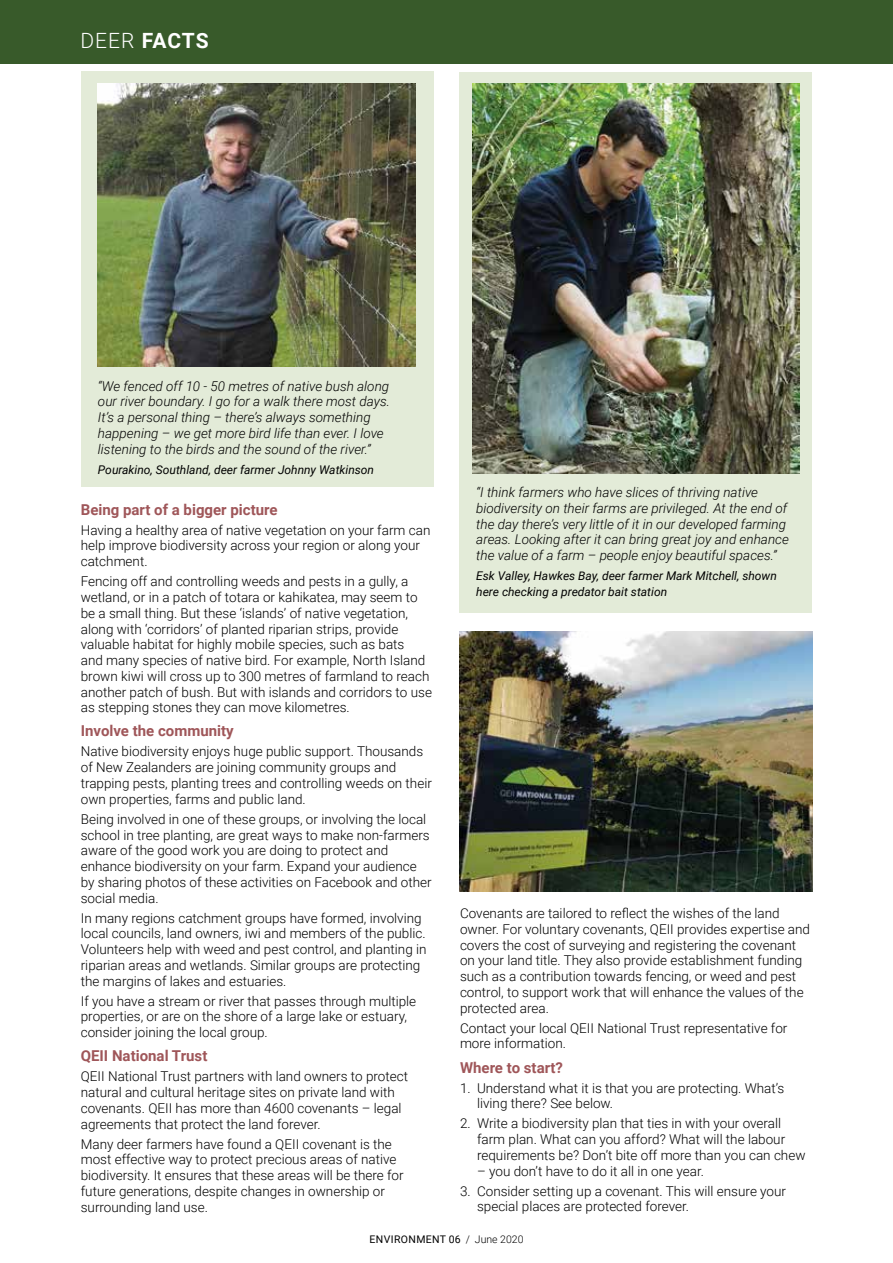
<style>
.page{position:relative;width:893px;height:1263px;background:#fff}
.page>*{position:absolute;margin:0;border:0;box-sizing:border-box;transform-origin:0 0}
.t1{font:700 21px "Roboto";letter-spacing:.04em;color:#fff}
.t2{font:700 15px "Roboto";color:#9f5659}
.t3{font:300 13.5px/15.8px "Roboto";color:#000}
.t4{font:italic 300 13.5px/15.8px "Roboto";color:#000}
.t5{font:italic 12px/15.8px "Roboto";color:#000}
.t6{font:10.5px "Roboto";letter-spacing:.035em;color:#000}
.s1{font-weight:300}
</style>
<div class="page">
<div style="left:81px;top:72px;width:353px;height:415px;background:#e3ebd8"></div>
<div style="left:459px;top:72px;width:353px;height:540px;background:#e3ebd8"></div>
<img style="left:459px;top:631px;width:353px;height:261px">
<div style="left:0;top:0;width:893px;height:64px;background:#385a2a"></div>
<img style="left:98px;top:84px;width:317px;height:282px">
<img style="left:472px;top:84px;width:327px;height:390px">
<h1 class="t1" style="left:80px;top:26px;width:130px"><span class="s1">DEER</span> FACTS</h1>
<p class="t4" style="left:98px;top:377px;width:293px">“We fenced off 10 - 50 metres of native bush along our river boundary. I go for a walk there most days.<br>It’s a personal thing – there’s always something happening – we get more bird life than ever. I love listening to the birds and the sound of the river.”</p>
<p class="t5" style="left:98px;top:461px;width:278px">Pourakino, Southland, deer farmer Johnny Watkinson</p>
<p class="t2" style="left:81px;top:499px;width:198px">Being part of a bigger picture</p>
<p class="t3" style="left:81px;top:521px;width:351px">Having a healthy area of native vegetation on your farm can help improve biodiversity across your region or along your catchment.</p>
<p class="t3" style="left:81px;top:573px;width:353px">Fencing off and controlling weeds and pests in a gully, a wetland, or in a patch of totara or kahikatea, may seem to be a small thing. But these ‘islands’ of native vegetation, along with ‘corridors’ of planted riparian strips, provide valuable habitat for highly mobile species, such as bats<br>and many species of native bird. For example, North Island brown kiwi will cross up to 300 metres of farmland to reach another patch of bush. But with islands and corridors to use as stepping stones they can move kilometres.</p>
<p class="t2" style="left:81px;top:721px;width:155px">Involve the community</p>
<p class="t3" style="left:81px;top:743px;width:353px">Native biodiversity enjoys huge public support. Thousands of New Zealanders are joining community groups and trapping pests, planting trees and controlling weeds on their own properties, farms and public land.</p>
<p class="t3" style="left:81px;top:810px;width:352px">Being involved in one of these groups, or involving the local school in tree planting, are great ways to make non-farmers aware of the good work you are doing to protect and enhance biodiversity on your farm. Expand your audience by sharing photos of these activities on Facebook and other social media.</p>
<p class="t3" style="left:81px;top:909px;width:347px">In many regions catchment groups have formed, involving local councils, land owners, iwi and members of the public.<br>Volunteers help with weed and pest control, and planting in riparian areas and wetlands. Similar groups are protecting the margins of lakes and estuaries.</p>
<p class="t3" style="left:81px;top:992px;width:337px">If you have a stream or river that passes through multiple properties, or are on the shore of a large lake or estuary, consider joining the local group.</p>
<p class="t2" style="left:81px;top:1045px;width:128px">QEII National Trust</p>
<p class="t3" style="left:81px;top:1068px;width:329px">QEII National Trust partners with land owners to protect natural and cultural heritage sites on private land with covenants. QEII has more than 4600 covenants – legal agreements that protect the land forever.</p>
<p class="t3" style="left:81px;top:1135px;width:324px">Many deer farmers have found a QEII covenant is the most effective way to protect precious areas of native biodiversity. It ensures that these areas will be there for future generations, despite changes in ownership or surrounding land use.</p>
<p class="t4" style="left:476px;top:484px;width:314px">“I think farmers who have slices of thriving native biodiversity on their farms are privileged. At the end of the day there’s very little of it in our developed farming areas. Looking after it can bring great joy and enhance the value of a farm – people enjoy beautiful spaces.”</p>
<p class="t5" style="left:476px;top:567px;width:302px">Esk Valley, Hawkes Bay, deer farmer Mark Mitchell, shown here checking a predator bait station</p>
<p class="t3" style="left:460px;top:905px;width:352px">Covenants are tailored to reflect the wishes of the land owner. For voluntary covenants, QEII provides expertise and covers the cost of surveying and registering the covenant on your land title. They also provide establishment funding such as a contribution towards fencing, or weed and pest control, to support work that will enhance the values of the protected area.</p>
<p class="t3" style="left:460px;top:1019px;width:329px">Contact your local QEII National Trust representative for more information.</p>
<p class="t2" style="left:460px;top:1057px;width:105px">Where to start?</p>
<p class="t3" style="left:477px;top:1079px;width:309px;text-indent:-17px">1. Understand what it is that you are protecting. What’s living there? See below.</p>
<p class="t3" style="left:477px;top:1115px;width:330px;text-indent:-17px">2. Write a biodiversity plan that ties in with your overall farm plan. What can you afford? What will the labour requirements be? Don’t bite off more than you can chew</p>
<p class="t3" style="left:477px;top:1162px;width:228px">– you don’t have to do it all in one year.</p>
<p class="t3" style="left:477px;top:1182px;width:311px;text-indent:-17px">3. Consider setting up a covenant. This will ensure your special places are protected forever.</p>
<p class="t6" style="left:370px;top:1232px;width:155px">ENVIRONMENT 06 <span class="s1">/ June 2020</span></p>
</div>
